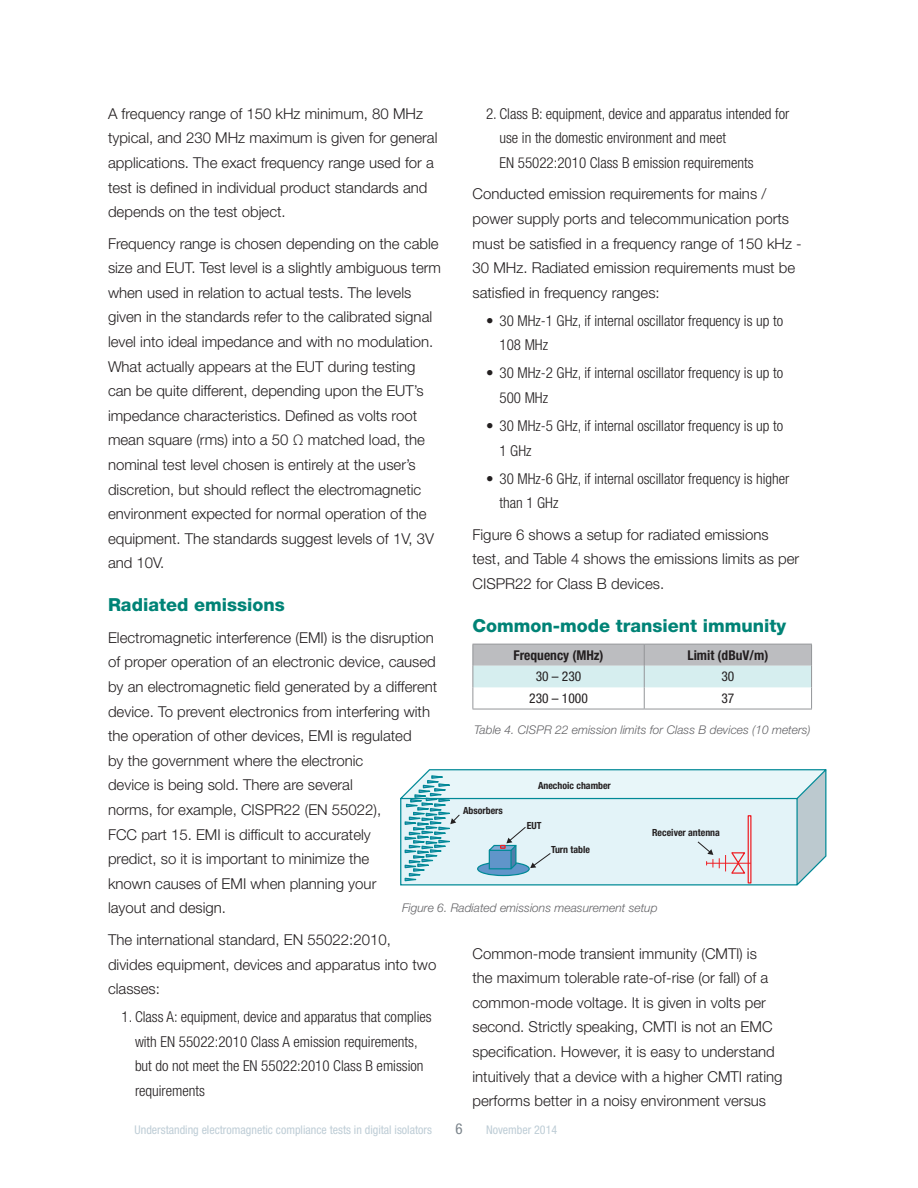
<style>
.page{position:relative;width:918px;height:1188px;background:#fff}
.page>*{position:absolute;margin:0;border:0;box-sizing:border-box;transform-origin:0 0}
.t1{font:800 18px "Helvetica Neue LT Std";color:#008376}
.t2{font:300 15px/24.6px "Helvetica Neue LT Std";color:#231f20}
.t3{font:300 condensed 15px/24.6px "Helvetica Neue LT Std";color:#231f20}
.t4{font:condensed 15px "Helvetica Neue LT Std";color:#7c858c}
.t5{font:700 condensed 13.5px "Helvetica Neue LT Std";color:#231f20}
.t6{font:condensed 13.5px "Helvetica Neue LT Std";color:#231f20}
.t7{font:italic 300 12px "Helvetica Neue LT Std";color:#636366}
.t8{font:condensed 12px "Helvetica Neue LT Std";color:#becdd6}
.t9{font:700 condensed 9.9px "Helvetica Neue LT Std";color:#231f20}
</style>
<div class="page">
<svg style="left:472px;top:644px;width:340px;height:65px"></svg>
<hr style="left:472px;top:709px;width:172px;height:1px;background:#939598">
<hr style="left:644px;top:709px;width:168px;height:1px;background:#939598">
<svg style="left:400px;top:769px;width:427px;height:117px"></svg>
<svg style="left:401px;top:770px;width:425px;height:115px;background:#d2e7ed"></svg>
<p class="t3" style="left:500px;top:101px;width:291px;text-indent:-14px">2. Class B: equipment, device and apparatus intended for use in the domestic environment and meet<br>EN 55022:2010 Class B emission requirements</p>
<p class="t2" style="left:472px;top:181px;width:331px">Conducted emission requirements for mains / power supply ports and telecommunication ports must be satisfied in a frequency range of 150 kHz - 30 MHz. Radiated emission requirements must be satisfied in frequency ranges:</p>
<p class="t3" style="left:500px;top:308px;width:285px;text-indent:-14px">• 30 MHz-1 GHz, if internal oscillator frequency is up to<br>108 MHz</p>
<p class="t3" style="left:500px;top:361px;width:285px;text-indent:-14px">• 30 MHz-2 GHz, if internal oscillator frequency is up to<br>500 MHz</p>
<p class="t3" style="left:500px;top:413px;width:285px;text-indent:-14px">• 30 MHz-5 GHz, if internal oscillator frequency is up to<br>1 GHz</p>
<p class="t3" style="left:500px;top:466px;width:291px;text-indent:-14px">• 30 MHz-6 GHz, if internal oscillator frequency is higher than 1 GHz</p>
<p class="t2" style="left:472px;top:522px;width:328px">Figure 6 shows a setup for radiated emissions test, and Table 4 shows the emissions limits as per<br>CISPR22 for Class B devices.</p>
<p class="t1" style="left:472px;top:615px;width:315px">Common-mode transient immunity</p>
<p class="t2" style="left:108px;top:101px;width:331px">A frequency range of 150 kHz minimum, 80 MHz typical, and 230 MHz maximum is given for general applications. The exact frequency range used for a test is defined in individual product standards and depends on the test object.</p>
<p class="t2" style="left:108px;top:231px;width:335px">Frequency range is chosen depending on the cable size and EUT. Test level is a slightly ambiguous term when used in relation to actual tests. The levels given in the standards refer to the calibrated signal level into ideal impedance and with no modulation.<br>What actually appears at the EUT during testing can be quite different, depending upon the EUT’s impedance characteristics. Defined as volts root mean square (rms) into a 50 Ω matched load, the nominal test level chosen is entirely at the user’s discretion, but should reflect the electromagnetic environment expected for normal operation of the equipment. The standards suggest levels of 1V, 3V and 10V.</p>
<p class="t1" style="left:108px;top:594px;width:178px">Radiated emissions</p>
<p class="t2" style="left:108px;top:625px;width:331px">Electromagnetic interference (EMI) is the disruption of proper operation of an electronic device, caused by an electromagnetic field generated by a different device. To prevent electronics from interfering with the operation of other devices, EMI is regulated<br>by the government where the electronic<br>device is being sold. There are several<br>norms, for example, CISPR22 (EN 55022),<br>FCC part 15. EMI is difficult to accurately<br>predict, so it is important to minimize the<br>known causes of EMI when planning your<br>layout and design.</p>
<p class="t2" style="left:108px;top:927px;width:330px">The international standard, EN 55022:2010, divides equipment, devices and apparatus into two classes:</p>
<p class="t3" style="left:135px;top:1004px;width:298px;text-indent:-14px">1. Class A: equipment, device and apparatus that complies with EN 55022:2010 Class A emission requirements, but do not meet the EN 55022:2010 Class B emission requirements</p>
<p class="t5" style="left:514px;top:647px;width:92px">Frequency (MHz)</p>
<p class="t5" style="left:687px;top:647px;width:82px">Limit (dBuV/m)</p>
<p class="t6" style="left:536px;top:669px;width:47px">30 – 230</p>
<p class="t6" style="left:721px;top:669px;width:14px">30</p>
<p class="t6" style="left:529px;top:690px;width:60px">230 – 1000</p>
<p class="t6" style="left:721px;top:690px;width:14px">37</p>
<p class="t7" style="left:474px;top:722px;width:338px">Table 4. CISPR 22 emission limits for Class B devices (10 meters)</p>
<p class="t9" style="left:538px;top:779px;width:74px">Anechoic chamber</p>
<p class="t9" style="left:463px;top:805px;width:41px">Absorbers</p>
<p class="t9" style="left:527px;top:820px;width:16px">EUT</p>
<p class="t9" style="left:652px;top:827px;width:69px">Receiver antenna</p>
<p class="t9" style="left:551px;top:843px;width:40px">Turn table</p>
<p class="t7" style="left:402px;top:900px;width:257px">Figure 6. Radiated emissions measurement setup</p>
<p class="t2" style="left:472px;top:941px;width:312px">Common-mode transient immunity (CMTl) is<br>the maximum tolerable rate-of-rise (or fall) of a common-mode voltage. It is given in volts per second. Strictly speaking, CMTI is not an EMC specification. However, it is easy to understand intuitively that a device with a higher CMTI rating performs better in a noisy environment versus</p>
<p class="t8" style="left:135px;top:1123px;width:299px">Understanding electromagnetic compliance tests in digital isolators</p>
<p class="t4" style="left:455px;top:1120px;width:9px">6</p>
<p class="t8" style="left:486px;top:1123px;width:73px">November 2014</p>
</div>
